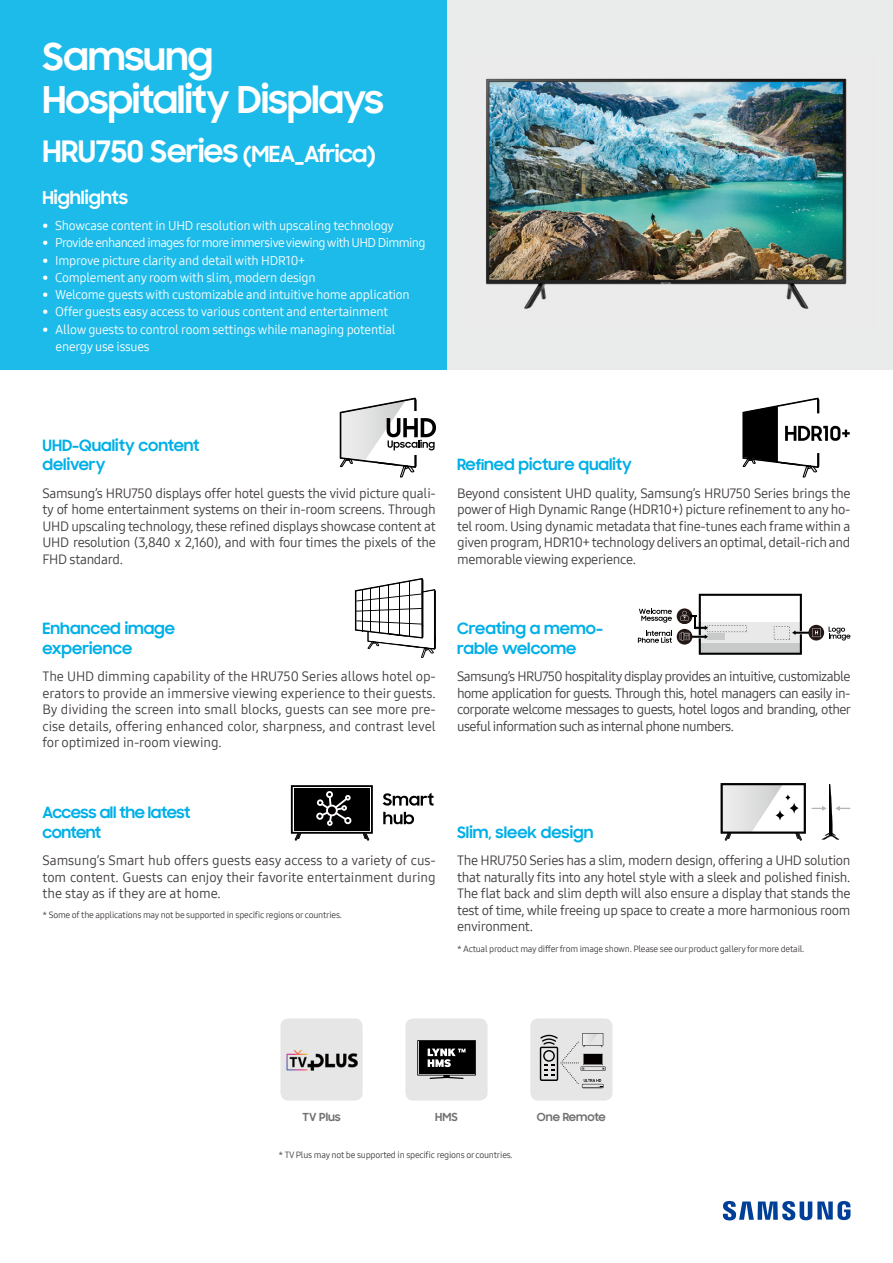
<style>
.page{position:relative;width:893px;height:1263px;background:#fff}
.page>*{position:absolute;margin:0;border:0;box-sizing:border-box;transform-origin:0 0}
.t1{font:700 37.5px/43.8px "Samsung Sharp Sans";letter-spacing:-.02em;color:#fff}
.t2{font:700 30px "Samsung Sharp Sans";letter-spacing:-.02em;color:#fff}
.t3{font:700 18px "Samsung Sharp Sans";color:#fff}
.t4{font:700 15.75px/19.5px "Samsung Sharp Sans";color:#00afe7}
.t5{font:700 15.75px/19.5px "Samsung Sharp Sans";letter-spacing:-.025em;color:#00afe7}
.t6{font:13.5px/16.5px "Samsung One 400";letter-spacing:-.025em;color:#3e3a39;text-align:justify}
.t7{font:12.75px/17.2px "Samsung One 400";letter-spacing:-.02em;color:#fff}
.t8{font:12.75px "Samsung One 400";letter-spacing:-.05em;color:#fff}
.t9{font:700 11.25px "Samsung Sharp Sans";color:#727171}
.t10{font:9px "Samsung One 400";letter-spacing:-.025em;color:#3e3a39}
.s1{font-size:22.5px}
</style>
<div class="page">
<div style="left:446px;top:0;width:447px;height:370px;background:#eaebeb"></div>
<img style="left:486px;top:78px;width:361px;height:231px">
<div style="left:0;top:0;width:446px;height:370px;background:#1dbbea"></div>
<svg style="left:723px;top:1201px;width:127px;height:19px"></svg>
<svg style="left:340px;top:398px;width:96px;height:80px"></svg>
<svg style="left:742px;top:398px;width:108px;height:80px"></svg>
<svg style="left:355px;top:578px;width:81px;height:80px"></svg>
<div style="left:677px;top:608px;width:15px;height:16px;background:#231815;border-radius:50%"></div>
<svg style="left:829px;top:627px;width:21px;height:13px"></svg>
<svg style="left:639px;top:609px;width:33px;height:14px"></svg>
<svg style="left:638px;top:630px;width:34px;height:13px"></svg>
<div style="left:808px;top:625px;width:16px;height:15px;background:#231815;border-radius:50%"></div>
<svg style="left:677px;top:629px;width:15px;height:16px"></svg>
<svg style="left:680px;top:594px;width:141px;height:61px"></svg>
<svg style="left:383px;top:793px;width:50px;height:13px"></svg>
<svg style="left:383px;top:812px;width:31px;height:12px"></svg>
<svg style="left:291px;top:785px;width:82px;height:56px"></svg>
<svg style="left:721px;top:783px;width:129px;height:58px"></svg>
<div style="left:280px;top:1018px;width:83px;height:82px;background:#e6e6e6;border-radius:8px"></div>
<img style="left:286px;top:1049px;width:72px;height:22px">
<div style="left:405px;top:1018px;width:83px;height:82px;background:#e6e6e6;border-radius:8px"></div>
<svg style="left:417px;top:1040px;width:59px;height:39px;background:#373737"></svg>
<div style="left:530px;top:1018px;width:82px;height:82px;background:#e6e6e6;border-radius:8px"></div>
<svg style="left:540px;top:1033px;width:65px;height:56px"></svg>
<h1 class="t1" style="left:43px;top:32px;width:343px">Samsung<br>Hospitality Displays</h1>
<h2 class="t2" style="left:43px;top:129px;width:334px">HRU750 Series <span class="s1">(MEA_Africa)</span></h2>
<h3 class="t3" style="left:43px;top:184px;width:87px">Highlights</h3>
<p class="t7" style="left:43px;top:217px;width:353px">• Showcase content in UHD resolution with upscaling technology</p>
<p class="t8" style="left:43px;top:234px;width:384px">• Provide enhanced images for more immersive viewing with UHD Dimming</p>
<p class="t7" style="left:43px;top:251px;width:264px">• Improve picture clarity and detail with HDR10+</p>
<p class="t7" style="left:43px;top:269px;width:275px">• Complement any room with slim, modern design</p>
<p class="t7" style="left:43px;top:286px;width:369px">• Welcome guests with customizable and intuitive home application</p>
<p class="t7" style="left:43px;top:303px;width:347px">• Offer guests easy access to various content and entertainment</p>
<p class="t7" style="left:56px;top:320px;width:342px;text-indent:-13px">• Allow guests to control room settings while managing potential energy use issues</p>
<p class="t4" style="left:42px;top:435px;width:159px">UHD-Quality content delivery</p>
<p class="t4" style="left:457px;top:454px;width:176px">Refined picture quality</p>
<p class="t6" style="left:42px;top:484px;width:395px">Samsung’s HRU750 displays offer hotel guests the vivid picture quali&shy;ty of home entertainment systems on their in-room screens. Through UHD upscaling technology, these refined displays showcase content at UHD resolution (3,840 x 2,160), and with four times the pixels of the FHD standard.</p>
<p class="t6" style="left:457px;top:484px;width:395px">Beyond consistent UHD quality, Samsung’s HRU750 Series brings the power of High Dynamic Range (HDR10+) picture refinement to any ho&shy;tel room. Using dynamic metadata that fine-tunes each frame within a given program, HDR10+ technology delivers an optimal, detail-rich and memorable viewing experience.</p>
<p class="t4" style="left:43px;top:618px;width:134px">Enhanced image experience</p>
<p class="t6" style="left:43px;top:668px;width:395px">The UHD dimming capability of the HRU750 Series allows hotel op&shy;erators to provide an immersive viewing experience to their guests.<br>By dividing the screen into small blocks, guests can see more pre&shy;cise details, offering enhanced color, sharpness, and contrast level for optimized in-room viewing.</p>
<p class="t4" style="left:457px;top:618px;width:147px">Creating a memo&shy;rable welcome</p>
<p class="t6" style="left:457px;top:668px;width:396px">Samsung’s HRU750 hospitality display provides an intuitive, customizable home application for guests. Through this, hotel managers can easily in&shy;corporate welcome messages to guests, hotel logos and branding, other useful information such as internal phone numbers.</p>
<p class="t5" style="left:42px;top:802px;width:149px">Access all the latest content</p>
<p class="t6" style="left:42px;top:852px;width:395px">Samsung’s Smart hub offers guests easy access to a variety of cus&shy;tom content. Guests can enjoy their favorite entertainment during the stay as if they are at home.</p>
<p class="t10" style="left:42px;top:908px;width:301px">* Some of the applications may not be supported in specific regions or countries.</p>
<p class="t4" style="left:457px;top:822px;width:138px">Slim, sleek design</p>
<p class="t6" style="left:457px;top:852px;width:395px">The HRU750 Series has a slim, modern design, offering a UHD solution that naturally fits into any hotel style with a sleek and polished finish.<br>The flat back and slim depth will also ensure a display that stands the test of time, while freeing up space to create a more harmonious room environment.</p>
<p class="t10" style="left:457px;top:942px;width:349px">* Actual product may differ from image shown. Please see our product gallery for more detail.</p>
<p class="t9" style="left:302px;top:1109px;width:40px">TV Plus</p>
<p class="t9" style="left:435px;top:1109px;width:24px">HMS</p>
<p class="t9" style="left:537px;top:1109px;width:71px">One Remote</p>
<p class="t10" style="left:278px;top:1149px;width:236px">* TV Plus may not be supported in specific regions or countries.</p>
</div>
